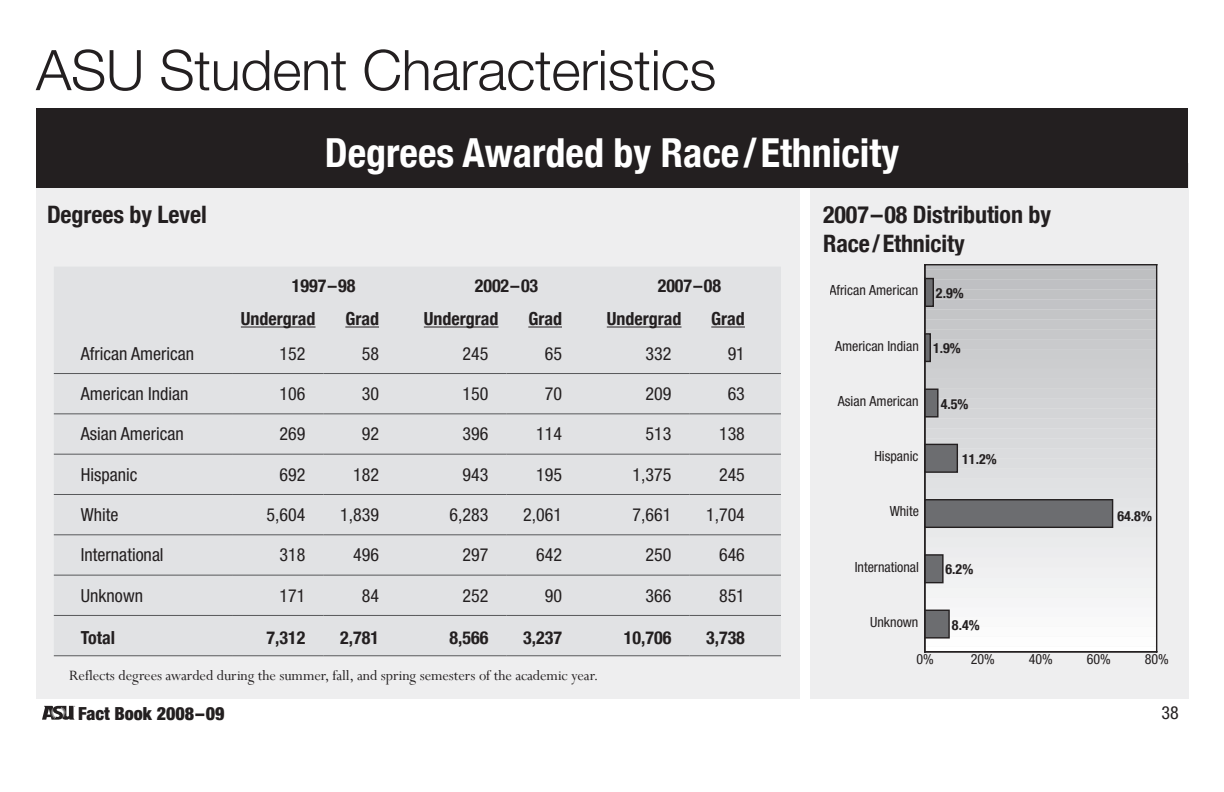
<style>
.page{position:relative;width:1224px;height:792px;background:#fff}
.page>*{position:absolute;margin:0;border:0;box-sizing:border-box;transform-origin:0 0}
.t1{font:300 56px "Helvetica Neue";letter-spacing:-.005em;color:#231f20}
.t2{font:700 condensed 40px "Helvetica Neue";color:#fff}
.t3{font:700 condensed 24px/28.8px "Helvetica Neue";letter-spacing:-.005em;color:#231f20}
.t4{font:condensed 18px "Helvetica Neue LT Std";color:#231f20}
.t5{font:700 condensed 18px "Helvetica Neue";color:#231f20}
.t6{font:900 condensed 18px "Helvetica Neue";color:#231f20}
.t7{font:16px "Perpetua";letter-spacing:-.005em;color:#231f20}
.t8{font:condensed 14px "Helvetica Neue LT Std";color:#231f20}
.t9{font:700 condensed 14px "Helvetica Neue";color:#231f20}
</style>
<div class="page">
<div style="left:36px;top:163px;width:763px;height:535px;background:#eeeeef"></div>
<div style="left:810px;top:163px;width:378px;height:535px;background:#eeeeef"></div>
<svg style="left:42px;top:706px;width:33px;height:14px"></svg>
<div style="left:36px;top:108px;width:1152px;height:79px;background:#231f20"></div>
<svg style="left:924px;top:264px;width:234px;height:389px"></svg>
<div style="left:54px;top:267px;width:727px;height:388px;background:#e1e2e4"></div>
<hr style="left:54px;top:373px;width:178px;height:1px;background:#57585a">
<hr style="left:232px;top:373px;width:92px;height:1px;background:#57585a">
<hr style="left:324px;top:373px;width:91px;height:1px;background:#57585a">
<hr style="left:415px;top:373px;width:92px;height:1px;background:#57585a">
<hr style="left:507px;top:373px;width:91px;height:1px;background:#57585a">
<hr style="left:598px;top:373px;width:91px;height:1px;background:#57585a">
<hr style="left:689px;top:373px;width:92px;height:1px;background:#57585a">
<hr style="left:54px;top:414px;width:178px;height:1px;background:#57585a">
<hr style="left:232px;top:414px;width:92px;height:1px;background:#57585a">
<hr style="left:324px;top:414px;width:91px;height:1px;background:#57585a">
<hr style="left:415px;top:414px;width:92px;height:1px;background:#57585a">
<hr style="left:507px;top:414px;width:91px;height:1px;background:#57585a">
<hr style="left:598px;top:414px;width:91px;height:1px;background:#57585a">
<hr style="left:689px;top:414px;width:92px;height:1px;background:#57585a">
<hr style="left:54px;top:454px;width:178px;height:1px;background:#57585a">
<hr style="left:232px;top:454px;width:92px;height:1px;background:#57585a">
<hr style="left:324px;top:454px;width:91px;height:1px;background:#57585a">
<hr style="left:415px;top:454px;width:92px;height:1px;background:#57585a">
<hr style="left:507px;top:454px;width:91px;height:1px;background:#57585a">
<hr style="left:598px;top:454px;width:91px;height:1px;background:#57585a">
<hr style="left:689px;top:454px;width:92px;height:1px;background:#57585a">
<hr style="left:54px;top:494px;width:178px;height:1px;background:#57585a">
<hr style="left:232px;top:494px;width:92px;height:1px;background:#57585a">
<hr style="left:324px;top:494px;width:91px;height:1px;background:#57585a">
<hr style="left:415px;top:494px;width:92px;height:1px;background:#57585a">
<hr style="left:507px;top:494px;width:91px;height:1px;background:#57585a">
<hr style="left:598px;top:494px;width:91px;height:1px;background:#57585a">
<hr style="left:689px;top:494px;width:92px;height:1px;background:#57585a">
<hr style="left:54px;top:534px;width:178px;height:1px;background:#57585a">
<hr style="left:232px;top:534px;width:92px;height:1px;background:#57585a">
<hr style="left:324px;top:534px;width:91px;height:1px;background:#57585a">
<hr style="left:415px;top:534px;width:92px;height:1px;background:#57585a">
<hr style="left:507px;top:534px;width:91px;height:1px;background:#57585a">
<hr style="left:598px;top:534px;width:91px;height:1px;background:#57585a">
<hr style="left:689px;top:534px;width:92px;height:1px;background:#57585a">
<hr style="left:54px;top:575px;width:178px;height:1px;background:#57585a">
<hr style="left:232px;top:575px;width:92px;height:1px;background:#57585a">
<hr style="left:324px;top:575px;width:91px;height:1px;background:#57585a">
<hr style="left:415px;top:575px;width:92px;height:1px;background:#57585a">
<hr style="left:507px;top:575px;width:91px;height:1px;background:#57585a">
<hr style="left:598px;top:575px;width:91px;height:1px;background:#57585a">
<hr style="left:689px;top:575px;width:92px;height:1px;background:#57585a">
<hr style="left:54px;top:615px;width:178px;height:1px;background:#57585a">
<hr style="left:232px;top:615px;width:92px;height:1px;background:#57585a">
<hr style="left:324px;top:615px;width:91px;height:1px;background:#57585a">
<hr style="left:415px;top:615px;width:92px;height:1px;background:#57585a">
<hr style="left:507px;top:615px;width:91px;height:1px;background:#57585a">
<hr style="left:598px;top:615px;width:91px;height:1px;background:#57585a">
<hr style="left:689px;top:615px;width:92px;height:1px;background:#57585a">
<hr style="left:54px;top:655px;width:178px;height:1px;background:#57585a">
<hr style="left:232px;top:655px;width:92px;height:1px;background:#57585a">
<hr style="left:324px;top:655px;width:91px;height:1px;background:#57585a">
<hr style="left:415px;top:655px;width:92px;height:1px;background:#57585a">
<hr style="left:507px;top:655px;width:91px;height:1px;background:#57585a">
<hr style="left:598px;top:655px;width:91px;height:1px;background:#57585a">
<hr style="left:689px;top:655px;width:92px;height:1px;background:#57585a">
<hr style="left:241px;top:327px;width:75px;height:1px;background:#231f20">
<hr style="left:345px;top:327px;width:34px;height:1px;background:#231f20">
<hr style="left:424px;top:327px;width:75px;height:1px;background:#231f20">
<hr style="left:528px;top:327px;width:34px;height:1px;background:#231f20">
<hr style="left:607px;top:327px;width:74px;height:1px;background:#231f20">
<hr style="left:711px;top:327px;width:34px;height:1px;background:#231f20">
<h1 class="t1" style="left:36px;top:36px;width:682px">ASU Student Characteristics</h1>
<h2 class="t2" style="left:325px;top:128px;width:576px">Degrees Awarded by Race/Ethnicity</h2>
<h3 class="t3" style="left:47px;top:199px;width:161px">Degrees by Level</h3>
<h3 class="t3" style="left:823px;top:199px;width:229px">2007–08 Distribution by<br>Race/Ethnicity</h3>
<p class="t5" style="left:292px;top:275px;width:65px">1997–98</p>
<p class="t5" style="left:475px;top:275px;width:65px">2002–03</p>
<p class="t5" style="left:658px;top:275px;width:65px">2007–08</p>
<p class="t5" style="left:241px;top:308px;width:76px">Undergrad</p>
<p class="t5" style="left:345px;top:308px;width:35px">Grad</p>
<p class="t5" style="left:424px;top:308px;width:76px">Undergrad</p>
<p class="t5" style="left:528px;top:308px;width:35px">Grad</p>
<p class="t5" style="left:607px;top:308px;width:76px">Undergrad</p>
<p class="t5" style="left:711px;top:308px;width:35px">Grad</p>
<p class="t4" style="left:81px;top:343px;width:115px">African American</p>
<p class="t4" style="left:280px;top:343px;width:27px">152</p>
<p class="t4" style="left:362px;top:343px;width:19px">58</p>
<p class="t4" style="left:463px;top:343px;width:27px">245</p>
<p class="t4" style="left:545px;top:343px;width:19px">65</p>
<p class="t4" style="left:646px;top:343px;width:27px">332</p>
<p class="t4" style="left:728px;top:343px;width:19px">91</p>
<p class="t4" style="left:81px;top:383px;width:109px">American Indian</p>
<p class="t4" style="left:280px;top:383px;width:27px">106</p>
<p class="t4" style="left:362px;top:383px;width:19px">30</p>
<p class="t4" style="left:463px;top:383px;width:27px">150</p>
<p class="t4" style="left:545px;top:383px;width:19px">70</p>
<p class="t4" style="left:646px;top:383px;width:27px">209</p>
<p class="t4" style="left:728px;top:383px;width:19px">63</p>
<p class="t4" style="left:81px;top:424px;width:104px">Asian American</p>
<p class="t4" style="left:280px;top:424px;width:27px">269</p>
<p class="t4" style="left:362px;top:424px;width:19px">92</p>
<p class="t4" style="left:463px;top:424px;width:27px">396</p>
<p class="t4" style="left:536px;top:424px;width:27px">114</p>
<p class="t4" style="left:646px;top:424px;width:27px">513</p>
<p class="t4" style="left:719px;top:424px;width:27px">138</p>
<p class="t4" style="left:81px;top:464px;width:58px">Hispanic</p>
<p class="t4" style="left:280px;top:464px;width:27px">692</p>
<p class="t4" style="left:353px;top:464px;width:27px">182</p>
<p class="t4" style="left:463px;top:464px;width:27px">943</p>
<p class="t4" style="left:536px;top:464px;width:27px">195</p>
<p class="t4" style="left:633px;top:464px;width:40px">1,375</p>
<p class="t4" style="left:719px;top:464px;width:27px">245</p>
<p class="t4" style="left:81px;top:504px;width:39px">White</p>
<p class="t4" style="left:267px;top:504px;width:40px">5,604</p>
<p class="t4" style="left:340px;top:504px;width:40px">1,839</p>
<p class="t4" style="left:450px;top:504px;width:40px">6,283</p>
<p class="t4" style="left:523px;top:504px;width:40px">2,061</p>
<p class="t4" style="left:633px;top:504px;width:40px">7,661</p>
<p class="t4" style="left:706px;top:504px;width:40px">1,704</p>
<p class="t4" style="left:81px;top:545px;width:84px">International</p>
<p class="t4" style="left:280px;top:545px;width:27px">318</p>
<p class="t4" style="left:353px;top:545px;width:27px">496</p>
<p class="t4" style="left:463px;top:545px;width:27px">297</p>
<p class="t4" style="left:536px;top:545px;width:27px">642</p>
<p class="t4" style="left:646px;top:545px;width:27px">250</p>
<p class="t4" style="left:719px;top:545px;width:27px">646</p>
<p class="t4" style="left:81px;top:585px;width:64px">Unknown</p>
<p class="t4" style="left:280px;top:585px;width:27px">171</p>
<p class="t4" style="left:362px;top:585px;width:19px">84</p>
<p class="t4" style="left:463px;top:585px;width:27px">252</p>
<p class="t4" style="left:545px;top:585px;width:19px">90</p>
<p class="t4" style="left:646px;top:585px;width:27px">366</p>
<p class="t4" style="left:719px;top:585px;width:27px">851</p>
<p class="t5" style="left:81px;top:627px;width:36px">Total</p>
<p class="t5" style="left:267px;top:627px;width:40px">7,312</p>
<p class="t5" style="left:340px;top:627px;width:40px">2,781</p>
<p class="t5" style="left:450px;top:627px;width:40px">8,566</p>
<p class="t5" style="left:523px;top:627px;width:40px">3,237</p>
<p class="t5" style="left:624px;top:627px;width:49px">10,706</p>
<p class="t5" style="left:706px;top:627px;width:40px">3,738</p>
<p class="t7" style="left:69px;top:666px;width:531px">Reflects degrees awarded during the summer, fall, and spring semesters of the academic year.</p>
<p class="t8" style="left:829px;top:282px;width:90px">African American</p>
<p class="t9" style="left:936px;top:285px;width:29px">2.9%</p>
<p class="t8" style="left:835px;top:337px;width:85px">American Indian</p>
<p class="t9" style="left:933px;top:340px;width:29px">1.9%</p>
<p class="t8" style="left:838px;top:393px;width:82px">Asian American</p>
<p class="t9" style="left:941px;top:395px;width:29px">4.5%</p>
<p class="t8" style="left:874px;top:448px;width:46px">Hispanic</p>
<p class="t9" style="left:962px;top:450px;width:36px">11.2%</p>
<p class="t8" style="left:890px;top:503px;width:31px">White</p>
<p class="t9" style="left:1117px;top:508px;width:36px">64.8%</p>
<p class="t8" style="left:855px;top:559px;width:66px">International</p>
<p class="t9" style="left:946px;top:561px;width:29px">6.2%</p>
<p class="t8" style="left:870px;top:614px;width:50px">Unknown</p>
<p class="t9" style="left:952px;top:616px;width:29px">8.4%</p>
<p class="t8" style="left:916px;top:651px;width:19px">0%</p>
<p class="t8" style="left:971px;top:651px;width:26px">20%</p>
<p class="t8" style="left:1029px;top:651px;width:26px">40%</p>
<p class="t8" style="left:1087px;top:651px;width:26px">60%</p>
<p class="t8" style="left:1145px;top:651px;width:26px">80%</p>
<p class="t6" style="left:78px;top:702px;width:148px">Fact Book 2008–09</p>
<p class="t4" style="left:1161px;top:702px;width:19px">38</p>
</div>
